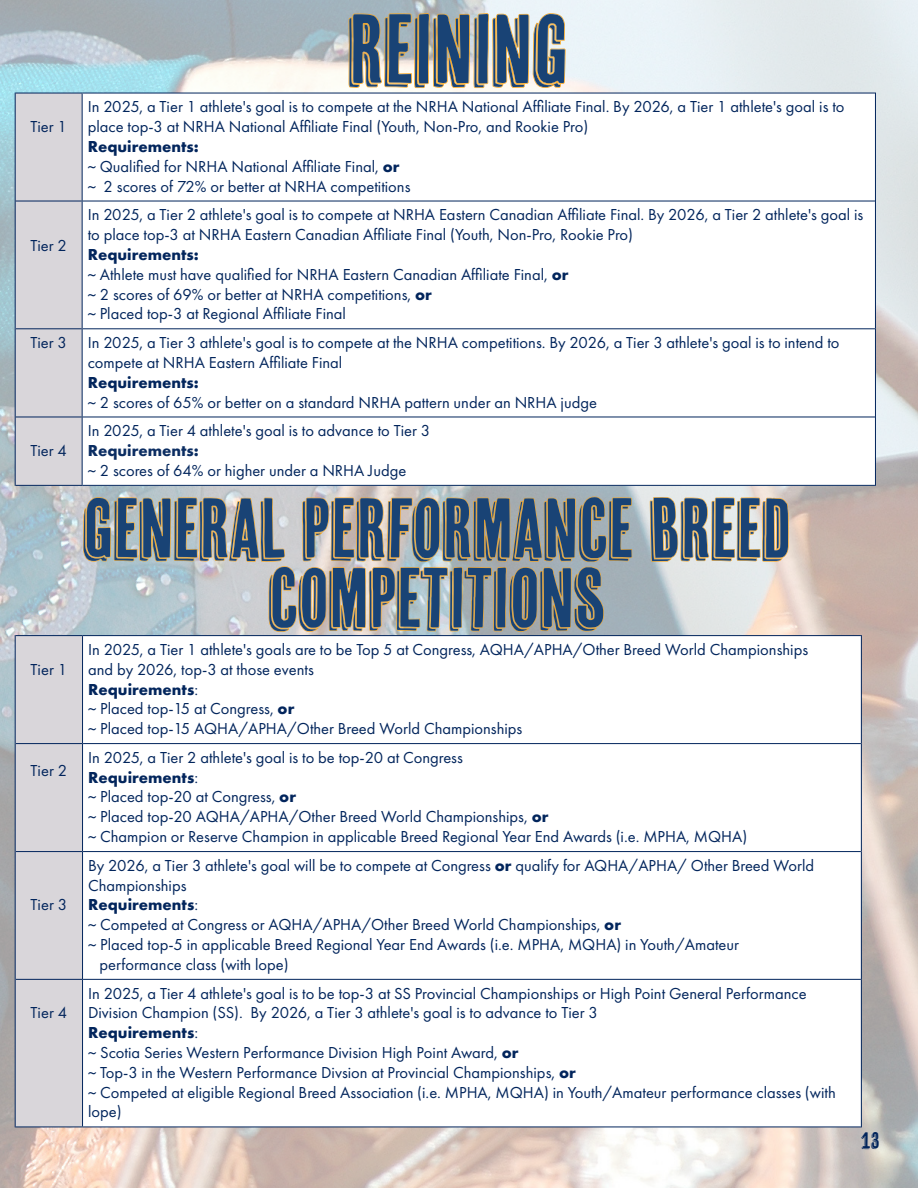
<style>
.page{position:relative;width:918px;height:1188px;background:#fff}
.page>*{position:absolute;margin:0;border:0;box-sizing:border-box;transform-origin:0 0}
.t1{font:97.5px "Cheap Pine";color:#194375}
.t2{font:84px/69.8px "Cheap Pine";color:#194375;text-align:center}
.t3{font:22.5px "Cheap Pine";color:#02255c}
.t4{font:16.5px/19.8px "Futura PT";color:#02255c}
.t5{font:700 16.5px "Futura PT";color:#02255c}
.t6{font:700 16.5px "Futura PT";color:#0b2d62}
.s1{font-weight:700}
.s2{font-weight:400}
</style>
<div class="page">
<img style="left:0;top:0;width:918px;height:1188px">
<svg style="left:83px;top:497px;width:706px;height:135px;background:#c6c3b7"></svg>
<div style="left:83px;top:979px;width:778px;height:148px;background:#fff"></div>
<div style="left:15px;top:979px;width:68px;height:148px;background:#d9d6da"></div>
<div style="left:83px;top:852px;width:778px;height:127px;background:#fff"></div>
<div style="left:15px;top:852px;width:68px;height:127px;background:#d9d6da"></div>
<div style="left:83px;top:744px;width:778px;height:108px;background:#fff"></div>
<div style="left:15px;top:744px;width:68px;height:108px;background:#d9d6da"></div>
<div style="left:83px;top:636px;width:778px;height:108px;background:#fff"></div>
<div style="left:15px;top:636px;width:68px;height:108px;background:#d9d6da"></div>
<hr style="left:16px;top:635px;width:67px;height:1px;background:#02255c">
<hr style="left:16px;top:743px;width:66px;height:1px;background:#02255c">
<hr style="left:15px;top:635px;width:1px;height:109px;background:#02255c">
<hr style="left:82px;top:636px;width:1px;height:108px;background:#02255c">
<hr style="left:83px;top:635px;width:778px;height:1px;background:#02255c">
<hr style="left:83px;top:743px;width:778px;height:1px;background:#02255c">
<hr style="left:861px;top:635px;width:1px;height:109px;background:#02255c">
<hr style="left:16px;top:851px;width:66px;height:1px;background:#02255c">
<hr style="left:15px;top:744px;width:1px;height:108px;background:#02255c">
<hr style="left:82px;top:744px;width:1px;height:108px;background:#02255c">
<hr style="left:83px;top:851px;width:778px;height:1px;background:#02255c">
<hr style="left:861px;top:744px;width:1px;height:108px;background:#02255c">
<hr style="left:16px;top:979px;width:66px;height:1px;background:#02255c">
<hr style="left:15px;top:852px;width:1px;height:127px;background:#02255c">
<hr style="left:82px;top:852px;width:1px;height:127px;background:#02255c">
<hr style="left:83px;top:979px;width:778px;height:1px;background:#02255c">
<hr style="left:861px;top:852px;width:1px;height:127px;background:#02255c">
<hr style="left:16px;top:1126px;width:67px;height:1px;background:#02255c">
<hr style="left:15px;top:979px;width:1px;height:148px;background:#02255c">
<hr style="left:82px;top:979px;width:1px;height:147px;background:#02255c">
<hr style="left:83px;top:1126px;width:778px;height:1px;background:#02255c">
<hr style="left:861px;top:979px;width:1px;height:148px;background:#02255c">
<svg style="left:349px;top:13px;width:217px;height:75px;background:#ddd3be"></svg>
<div style="left:82px;top:417px;width:793px;height:68px;background:#fff"></div>
<div style="left:15px;top:417px;width:67px;height:68px;background:#d9d6da"></div>
<div style="left:82px;top:329px;width:793px;height:88px;background:#fff"></div>
<div style="left:15px;top:329px;width:67px;height:88px;background:#d9d6da"></div>
<div style="left:82px;top:201px;width:793px;height:128px;background:#fff"></div>
<div style="left:15px;top:201px;width:67px;height:128px;background:#d9d6da"></div>
<div style="left:82px;top:93px;width:793px;height:108px;background:#fff"></div>
<div style="left:15px;top:93px;width:67px;height:108px;background:#d9d6da"></div>
<hr style="left:16px;top:93px;width:66px;height:1px;background:#02255c">
<hr style="left:16px;top:201px;width:66px;height:1px;background:#02255c">
<hr style="left:15px;top:93px;width:1px;height:108px;background:#02255c">
<hr style="left:82px;top:94px;width:1px;height:107px;background:#02255c">
<hr style="left:82px;top:93px;width:793px;height:1px;background:#02255c">
<hr style="left:83px;top:201px;width:792px;height:1px;background:#02255c">
<hr style="left:875px;top:93px;width:1px;height:108px;background:#02255c">
<hr style="left:16px;top:328px;width:66px;height:1px;background:#02255c">
<hr style="left:15px;top:201px;width:1px;height:128px;background:#02255c">
<hr style="left:82px;top:201px;width:1px;height:128px;background:#02255c">
<hr style="left:83px;top:328px;width:792px;height:1px;background:#02255c">
<hr style="left:875px;top:201px;width:1px;height:128px;background:#02255c">
<hr style="left:16px;top:416px;width:66px;height:1px;background:#02255c">
<hr style="left:15px;top:329px;width:1px;height:88px;background:#02255c">
<hr style="left:82px;top:329px;width:1px;height:88px;background:#02255c">
<hr style="left:83px;top:416px;width:792px;height:1px;background:#02255c">
<hr style="left:875px;top:329px;width:1px;height:88px;background:#02255c">
<hr style="left:16px;top:485px;width:66px;height:1px;background:#02255c">
<hr style="left:15px;top:417px;width:1px;height:69px;background:#02255c">
<hr style="left:82px;top:417px;width:1px;height:68px;background:#02255c">
<hr style="left:82px;top:485px;width:793px;height:1px;background:#02255c">
<hr style="left:875px;top:417px;width:1px;height:69px;background:#02255c">
<p class="t4" style="left:30px;top:117px;width:38px">Tier 1</p>
<p class="t4" style="left:30px;top:236px;width:38px">Tier 2</p>
<h1 class="t1" style="left:349px;top:-4px;width:222px">REINING</h1>
<p class="t4" style="left:88px;top:97px;width:758px">In 2025, a Tier 1 athlete's goal is to compete at the NRHA National Affiliate Final. By 2026, a Tier 1 athlete's goal is to place top-3 at NRHA National Affiliate Final (Youth, Non-Pro, and Rookie Pro)</p>
<p class="t4" style="left:88px;top:136px;width:324px"><span class="s1">Requirements:<br></span>~ Qualified for NRHA National Affiliate Final, <span class="s1">or </span>~ 2 scores of 72% or better at NRHA competitions</p>
<p class="t4" style="left:88px;top:205px;width:777px">In 2025, a Tier 2 athlete's goal is to compete at NRHA Eastern Canadian Affiliate Final. By 2026, a Tier 2 athlete's goal is to place top-3 at NRHA Eastern Canadian Affiliate Final (Youth, Non-Pro, Rookie Pro)</p>
<p class="t4" style="left:88px;top:244px;width:482px"><span class="s1">Requirements:<br></span>~ Athlete must have qualified for NRHA Eastern Canadian Affiliate Final, <span class="s1">or </span>~ 2 scores of 69% or better at NRHA competitions, <span class="s1">or<br></span>~ Placed top-3 at Regional Affiliate Final</p>
<p class="t4" style="left:30px;top:333px;width:38px">Tier 3</p>
<p class="t4" style="left:88px;top:333px;width:753px">In 2025, a Tier 3 athlete's goal is to compete at the NRHA competitions. By 2026, a Tier 3 athlete's goal is to intend to compete at NRHA Eastern Affiliate Final</p>
<p class="t5" style="left:88px;top:372px;width:113px">Requirements:</p>
<p class="t4" style="left:88px;top:392px;width:511px">~ 2 scores of 65% or better on a standard NRHA pattern under an NRHA judge</p>
<p class="t4" style="left:30px;top:441px;width:38px">Tier 4</p>
<p class="t4" style="left:88px;top:421px;width:344px">In 2025, a Tier 4 athlete's goal is to advance to Tier 3</p>
<p class="t6" style="left:88px;top:440px;width:113px">Requirements:</p>
<p class="t4" style="left:88px;top:460px;width:320px">~ 2 scores of 64% or higher under a NRHA Judge</p>
<p class="t4" style="left:31px;top:659px;width:38px">Tier 1</p>
<p class="t4" style="left:31px;top:761px;width:38px">Tier 2</p>
<p class="t4" style="left:31px;top:895px;width:38px">Tier 3</p>
<p class="t4" style="left:31px;top:1003px;width:38px">Tier 4</p>
<h2 class="t2" style="left:83px;top:494px;width:710px">GENERAL PERFORMANCE BREED<br>COMPETITIONS</h2>
<p class="t4" style="left:88px;top:639px;width:722px">In 2025, a Tier 1 athlete's goals are to be Top 5 at Congress, AQHA/APHA/Other Breed World Championships and by 2026, top-3 at those events<br><span class="s1">Requirements</span>:<br>~ Placed top-15 at Congress, <span class="s1">or<br></span>~ Placed top-15 AQHA/APHA/Other Breed World Championships</p>
<p class="t4" style="left:88px;top:747px;width:661px">In 2025, a Tier 2 athlete's goal is to be top-20 at Congress<br><span class="s1">Requirements</span>:<br>~ Placed top-20 at Congress, <span class="s1">or<br></span>~ Placed top-20 AQHA/APHA/Other Breed World Championships, <span class="s1">or<br></span>~ Champion or Reserve Champion in applicable Breed Regional Year End Awards (i.e. MPHA, MQHA)</p>
<p class="t4" style="left:88px;top:855px;width:728px">By 2026, a Tier 3 athlete's goal will be to compete at Congress <span class="s1">or</span> qualify for AQHA/APHA/ Other Breed World</p>
<p class="t4" style="left:88px;top:875px;width:100px">Championships</p>
<p class="t5" style="left:88px;top:894px;width:112px">Requirements<span class="s2">:</span></p>
<p class="t4" style="left:88px;top:915px;width:535px">~ Competed at Congress or AQHA/APHA/Other Breed World Championships, <span class="s1">or</span></p>
<p class="t4" style="left:88px;top:935px;width:653px">~ Placed top-5 in applicable Breed Regional Year End Awards (i.e. MPHA, MQHA) in Youth/Amateur</p>
<p class="t4" style="left:100px;top:954px;width:191px">performance class (with lope)</p>
<p class="t4" style="left:88px;top:983px;width:749px">In 2025, a Tier 4 athlete's goal is to be top-3 at SS Provincial Championships or High Point General Performance Division Champion (SS). By 2026, a Tier 3 athlete's goal is to advance to Tier 3<br><span class="s1">Requirements</span>:<br>~ Scotia Series Western Performance Division High Point Award, <span class="s1">or<br></span>~ Top-3 in the Western Performance Divsion at Provincial Championships, <span class="s1">or<br></span>~ Competed at eligible Regional Breed Association (i.e. MPHA, MQHA) in Youth/Amateur performance classes (with lope)</p>
<h3 class="t3" style="left:862px;top:1128px;width:20px">13</h3>
</div>
